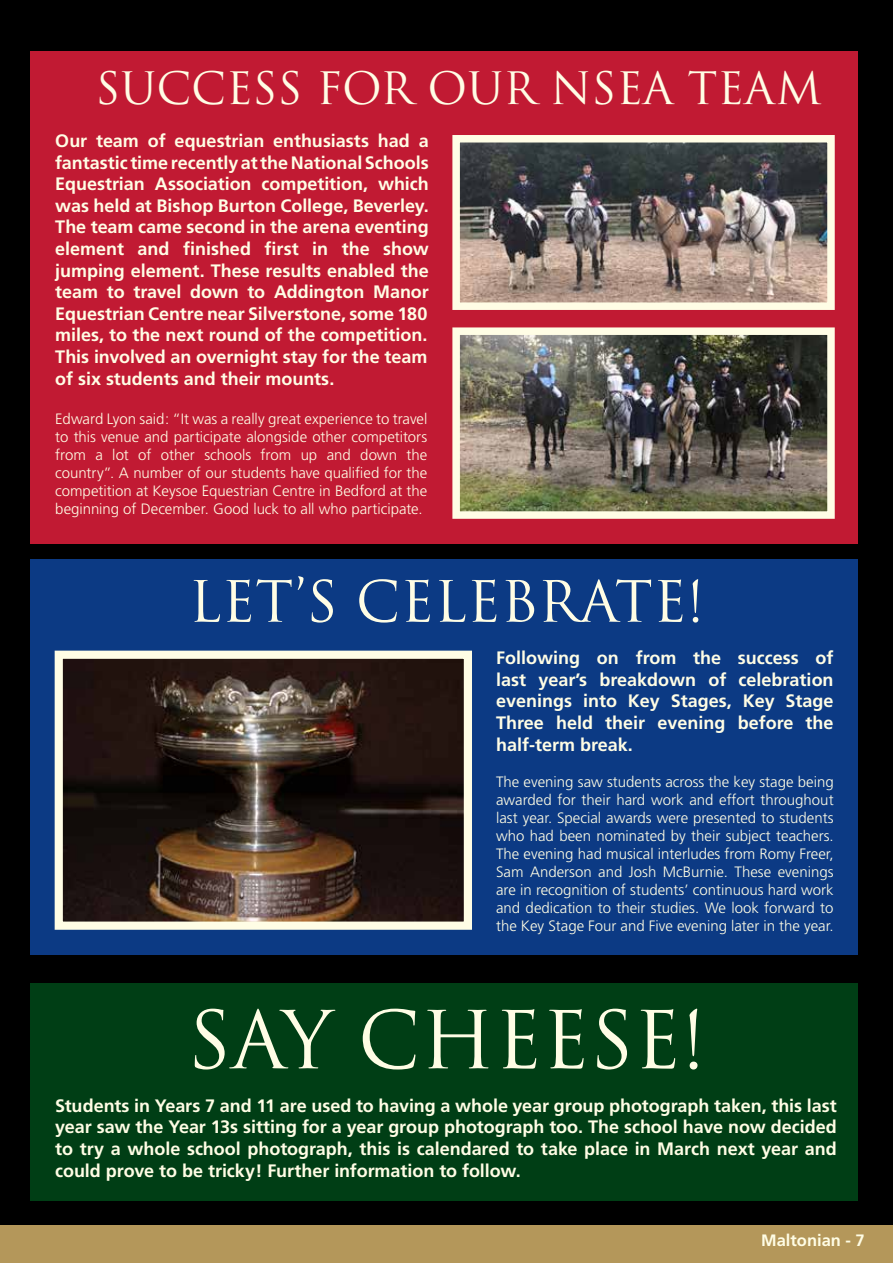
<style>
.page{position:relative;width:893px;height:1263px;background:#fff}
.page>*{position:absolute;margin:0;border:0;box-sizing:border-box;transform-origin:0 0}
.t1{font:77.55px "Trajan Pro";color:#fffde5}
.t2{font:55.35px "Trajan Pro";color:#fffde5}
.t3{font:43.5px "Trajan Pro";color:#fffde5}
.t4{font:700 18px/21.6px "Frutiger";color:#fffde5;text-align:justify}
.t5{font:700 16.5px "Frutiger";color:#fffde5}
.t6{font:300 15px/18px "Frutiger";color:#fffde5;text-align:justify}
</style>
<div class="page">
<div style="left:0;top:0;width:893px;height:1248px;background:#000"></div>
<div style="left:0;top:1225px;width:893px;height:38px;background:#b4975a"></div>
<div style="left:31px;top:51px;width:827px;height:492px;background:#c11a33"></div>
<div style="left:31px;top:559px;width:827px;height:396px;background:#0c3a84"></div>
<img style="left:461px;top:336px;width:365px;height:174px">
<div style="left:452px;top:327px;width:383px;height:192px;border:8px solid #fffde5"></div>
<img style="left:461px;top:144px;width:365px;height:157px">
<div style="left:452px;top:135px;width:383px;height:175px;border:8px solid #fffde5"></div>
<img style="left:64px;top:660px;width:399px;height:261px">
<div style="left:55px;top:651px;width:417px;height:279px;border:8px solid #fffde5"></div>
<div style="left:31px;top:983px;width:827px;height:218px;background:#003e15"></div>
<h3 class="t3" style="left:96px;top:61px;width:727px">SUCCESS FOR OUR NSEA TEAM</h3>
<p class="t4" style="left:55px;top:130px;width:375px">Our team of equestrian enthusiasts had a fantastic time recently at the National Schools Equestrian Association competition, which was held at Bishop Burton College, Beverley.<br>The team came second in the arena eventing element and finished first in the show jumping element. These results enabled the team to travel down to Addington Manor Equestrian Centre near Silverstone, some 180 miles, to the next round of the competition.<br>This involved an overnight stay for the team of six students and their mounts.</p>
<p class="t6" style="left:55px;top:410px;width:374px">Edward Lyon said: “It was a really great experience to travel to this venue and participate alongside other competitors from a lot of other schools from up and down the country”. A number of our students have qualified for the competition at Keysoe Equestrian Centre in Bedford at the beginning of December. Good luck to all who participate.</p>
<h2 class="t2" style="left:189px;top:566px;width:517px">LET’S CELEBRATE!</h2>
<p class="t4" style="left:496px;top:647px;width:339px">Following on from the success of last year’s breakdown of celebration evenings into Key Stages, Key Stage Three held their evening before the half-term break.</p>
<p class="t6" style="left:496px;top:772px;width:339px">The evening saw students across the key stage being awarded for their hard work and effort throughout last year. Special awards were presented to students who had been nominated by their subject teachers.<br>The evening had musical interludes from Romy Freer, Sam Anderson and Josh McBurnie. These evenings are in recognition of students’ continuous hard work and dedication to their studies. We look forward to the Key Stage Four and Five evening later in the year.</p>
<h1 class="t1" style="left:187px;top:991px;width:520px">SAY CHEESE!</h1>
<p class="t4" style="left:55px;top:1095px;width:783px">Students in Years 7 and 11 are used to having a whole year group photograph taken, this last year saw the Year 13s sitting for a year group photograph too. The school have now decided to try a whole school photograph, this is calendared to take place in March next year and could prove to be tricky! Further information to follow.</p>
<p class="t5" style="left:761px;top:1231px;width:105px">Maltonian - 7</p>
</div>
